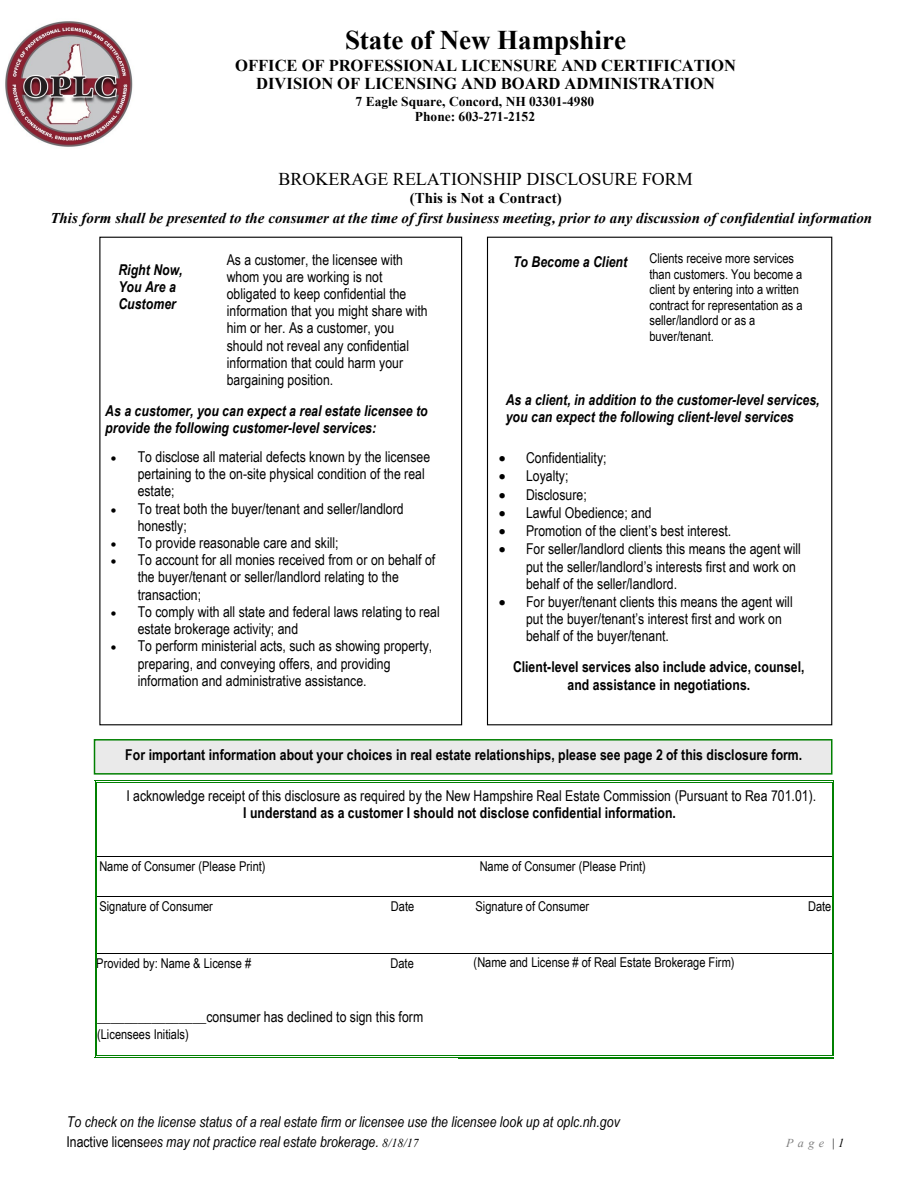
<style>
.page{position:relative;width:918px;height:1188px;background:#fff}
.page>*{position:absolute;margin:0;border:0;box-sizing:border-box;transform-origin:0 0}
.t1{font:700 27px "Times New Roman";color:#000}
.t2{font:18px "Times New Roman";color:#000}
.t3{font:700 16.5px/18.9px "Times New Roman";letter-spacing:-.005em;color:#000;text-align:center}
.t4{font:15px/17.2px "Arial Narrow";color:#000}
.t5{font:700 15px/17.2px "Arial Narrow";color:#000;text-align:center}
.t6{font:italic 700 15px/17.2px "Arial Narrow";color:#000}
.t7{font:italic 15px/20px "Arial Narrow";color:#000}
.t8{font:italic 700 15px "Times New Roman";color:#000}
.t9{font:700 15px "Times New Roman";color:#000}
.t10{font:13.5px/15.5px "Arial Narrow";letter-spacing:-.005em;color:#000}
.t11{font:700 13.5px/15.6px "Times New Roman";letter-spacing:-.005em;color:#000;text-align:center}
.t12{font:italic 12px "Times New Roman";color:#7f7f7f}
.s1{font-style:normal}
.s2{font-family:"Times New Roman";font-size:12px}
.s3{color:#000}
</style>
<div class="page">
<img style="left:5px;top:21px;width:128px;height:126px">
<div style="left:94px;top:739px;width:738px;height:36px;background:#eaeaea;border:2px solid #018001"></div>
<hr style="left:97px;top:780px;width:735px;height:1px;background:#018001">
<hr style="left:97px;top:782px;width:735px;height:1px;background:#018001">
<hr style="left:96px;top:783px;width:1px;height:73px;background:#018001">
<hr style="left:95px;top:783px;width:1px;height:73px;background:#018001">
<hr style="left:833px;top:783px;width:1px;height:73px;background:#018001">
<hr style="left:832px;top:783px;width:1px;height:73px;background:#018001">
<hr style="left:97px;top:856px;width:361px;height:1px;background:#000">
<hr style="left:459px;top:856px;width:235px;height:1px;background:#000">
<hr style="left:694px;top:856px;width:138px;height:1px;background:#000">
<hr style="left:96px;top:857px;width:1px;height:40px;background:#018001">
<hr style="left:95px;top:857px;width:1px;height:40px;background:#018001">
<hr style="left:833px;top:857px;width:1px;height:40px;background:#018001">
<hr style="left:832px;top:857px;width:1px;height:40px;background:#018001">
<hr style="left:97px;top:897px;width:205px;height:1px;background:#000">
<hr style="left:303px;top:897px;width:155px;height:1px;background:#000">
<hr style="left:459px;top:897px;width:235px;height:1px;background:#000">
<hr style="left:694px;top:897px;width:138px;height:1px;background:#000">
<hr style="left:96px;top:897px;width:1px;height:56px;background:#018001">
<hr style="left:95px;top:897px;width:1px;height:56px;background:#018001">
<hr style="left:833px;top:897px;width:1px;height:56px;background:#018001">
<hr style="left:832px;top:897px;width:1px;height:56px;background:#018001">
<hr style="left:97px;top:953px;width:205px;height:1px;background:#000">
<hr style="left:303px;top:953px;width:155px;height:1px;background:#000">
<hr style="left:459px;top:953px;width:235px;height:1px;background:#000">
<hr style="left:694px;top:953px;width:138px;height:1px;background:#000">
<hr style="left:96px;top:954px;width:1px;height:50px;background:#018001">
<hr style="left:95px;top:954px;width:1px;height:50px;background:#018001">
<hr style="left:833px;top:954px;width:1px;height:50px;background:#018001">
<hr style="left:832px;top:954px;width:1px;height:50px;background:#018001">
<hr style="left:96px;top:1007px;width:1px;height:48px;background:#018001">
<hr style="left:95px;top:1007px;width:1px;height:48px;background:#018001">
<hr style="left:97px;top:1057px;width:361px;height:1px;background:#018001">
<hr style="left:97px;top:1055px;width:361px;height:1px;background:#018001">
<hr style="left:458px;top:1057px;width:374px;height:1px;background:#018001">
<hr style="left:458px;top:1055px;width:374px;height:1px;background:#018001">
<hr style="left:833px;top:1007px;width:1px;height:48px;background:#018001">
<hr style="left:832px;top:1007px;width:1px;height:48px;background:#018001">
<h1 class="t1" style="left:345px;top:21px;width:283px">State of New Hampshire</h1>
<p class="t3" style="left:235px;top:55px;width:503px">OFFICE OF PROFESSIONAL LICENSURE AND CERTIFICATION<br>DIVISION OF LICENSING AND BOARD ADMINISTRATION</p>
<p class="t11" style="left:356px;top:93px;width:240px">7 Eagle Square, Concord, NH 03301-4980<br>Phone: 603-271-2152</p>
<p class="t2" style="left:278px;top:166px;width:416px">BROKERAGE RELATIONSHIP DISCLOSURE FORM</p>
<p class="t9" style="left:410px;top:187px;width:153px">(This is Not a Contract)</p>
<p class="t8" style="left:50px;top:208px;width:823px">This form shall be presented to the consumer at the time of first business meeting, prior to any discussion of confidential information</p>
<p class="t6" style="left:118px;top:260px;width:66px">Right Now,<br>You Are a<br>Customer</p>
<p class="t4" style="left:227px;top:250px;width:202px">As a customer, the licensee with whom you are working is not obligated to keep confidential the information that you might share with him or her. As a customer, you should not reveal any confidential information that could harm your bargaining position.</p>
<p class="t6" style="left:105px;top:401px;width:324px">As a customer, you can expect a real estate licensee to provide the following customer-level services:</p>
<p class="t4" style="left:138px;top:448px;width:294px;text-indent:-27px">• To disclose all material defects known by the licensee pertaining to the on-site physical condition of the real estate;</p>
<p class="t4" style="left:138px;top:499px;width:268px;text-indent:-27px">• To treat both the buyer/tenant and seller/landlord honestly;</p>
<p class="t4" style="left:111px;top:534px;width:229px">• To provide reasonable care and skill;</p>
<p class="t4" style="left:138px;top:551px;width:299px;text-indent:-27px">• To account for all monies received from or on behalf of the buyer/tenant or seller/landlord relating to the transaction;</p>
<p class="t4" style="left:138px;top:602px;width:304px;text-indent:-27px">• To comply with all state and federal laws relating to real estate brokerage activity; and</p>
<p class="t4" style="left:138px;top:637px;width:296px;text-indent:-27px">• To perform ministerial acts, such as showing property, preparing, and conveying offers, and providing information and administrative assistance.</p>
<p class="t6" style="left:513px;top:252px;width:116px">To Become a Client</p>
<p class="t10" style="left:649px;top:250px;width:155px">Clients receive more services than customers. You become a client by entering into a written contract for representation as a seller/landlord or as a buyer/tenant.</p>
<p class="t6" style="left:506px;top:390px;width:315px">As a client, in addition to the customer-level services, you can expect the following client-level services</p>
<p class="t4" style="left:499px;top:449px;width:109px">• Confidentiality;</p>
<p class="t4" style="left:499px;top:467px;width:71px">• Loyalty;</p>
<p class="t4" style="left:499px;top:485px;width:89px">• Disclosure;</p>
<p class="t4" style="left:499px;top:503px;width:154px">• Lawful Obedience; and</p>
<p class="t4" style="left:499px;top:522px;width:234px">• Promotion of the client’s best interest.</p>
<p class="t4" style="left:526px;top:540px;width:276px;text-indent:-27px">• For seller/landlord clients this means the agent will put the seller/landlord’s interests first and work on behalf of the seller/landlord.</p>
<p class="t4" style="left:526px;top:593px;width:268px;text-indent:-27px">• For buyer/tenant clients this means the agent will put the buyer/tenant’s interest first and work on behalf of the buyer/tenant.</p>
<p class="t5" style="left:513px;top:658px;width:293px">Client-level services also include advice, counsel, and assistance in negotiations.</p>
<p class="t5" style="left:125px;top:745px;width:679px">For important information about your choices in real estate relationships, please see page 2 of this disclosure form.</p>
<p class="t4" style="left:126px;top:786px;width:691px">I acknowledge receipt of this disclosure as required by the New Hampshire Real Estate Commission (Pursuant to Rea 701.01).</p>
<p class="t5" style="left:243px;top:803px;width:434px">I understand as a customer I should not disclose confidential information.</p>
<p class="t10" style="left:99px;top:858px;width:168px">Name of Consumer (Please Print)</p>
<p class="t10" style="left:480px;top:858px;width:168px">Name of Consumer (Please Print)</p>
<p class="t10" style="left:99px;top:898px;width:115px">Signature of Consumer</p>
<p class="t10" style="left:391px;top:898px;width:25px">Date</p>
<p class="t10" style="left:476px;top:898px;width:115px">Signature of Consumer</p>
<p class="t10" style="left:808px;top:898px;width:25px">Date</p>
<p class="t10" style="left:96px;top:955px;width:156px">Provided by: Name &amp; License #</p>
<p class="t10" style="left:391px;top:955px;width:25px">Date</p>
<p class="t10" style="left:474px;top:954px;width:262px">(Name and License # of Real Estate Brokerage Firm)</p>
<p class="t4" style="left:97px;top:1007px;width:328px">________________consumer has declined to sign this form</p>
<p class="t10" style="left:97px;top:1026px;width:93px">(Licensees Initials)</p>
<p class="t7" style="left:66px;top:1111px;width:555px">To check on the license status of a real estate firm or licensee use the licensee look up at oplc.nh.gov<br><span class="s1">Inactive licens</span>ees may not practice real estate brokerage. <span class="s2">8/18/17</span></p>
<p class="t12" style="left:786px;top:1135px;width:60px">Page <span class="s3">| 1</span></p>
</div>
